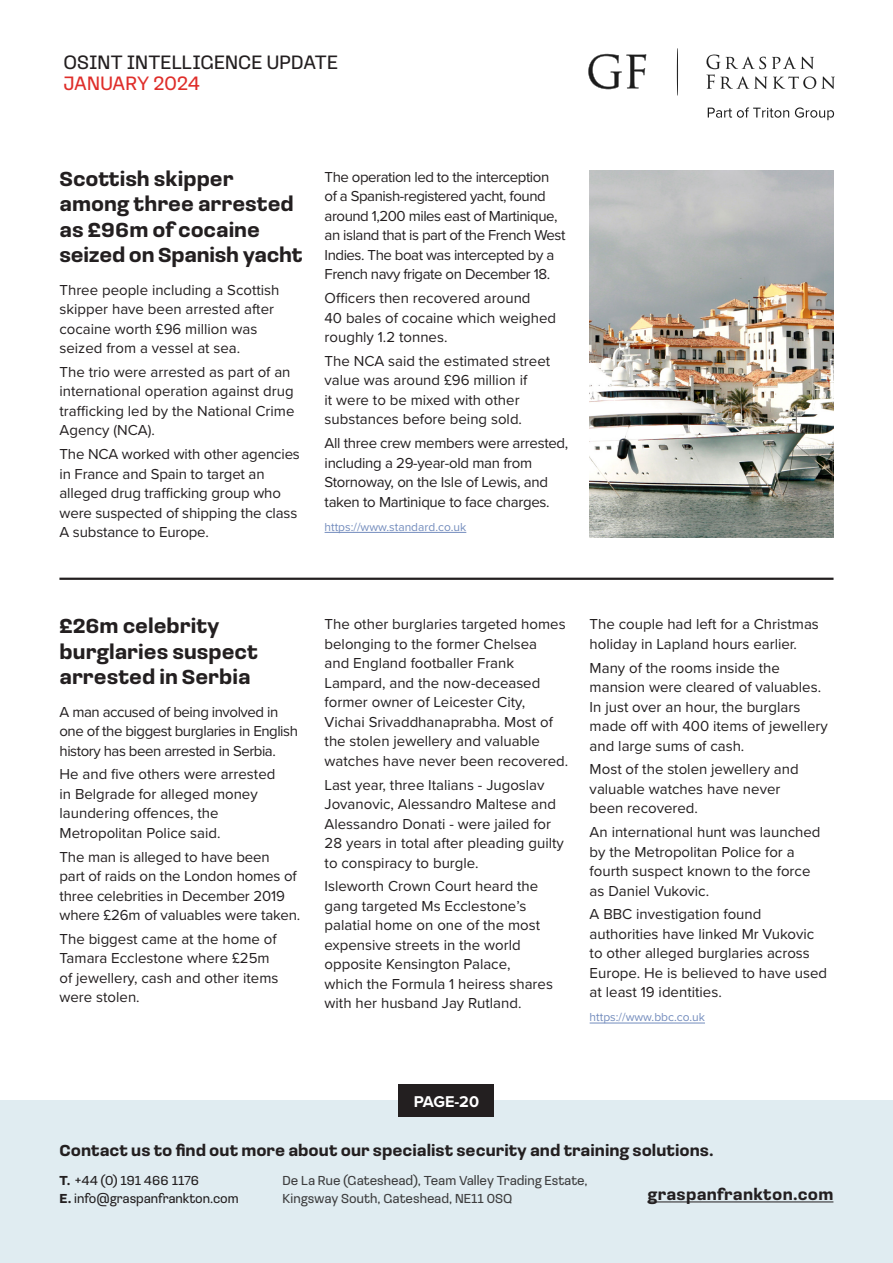
<style>
.page{position:relative;width:893px;height:1263px;background:#fff}
.page>*{position:absolute;margin:0;border:0;box-sizing:border-box;transform-origin:0 0}
.t1{font:700 21px/25.5px "Loos Normal";color:#231f20}
.t2{font:20.1px "Loos Normal";color:#231f20}
.t3{font:20.1px "Loos Normal";letter-spacing:.005em;color:#df2e2a}
.t4{font:700 16.5px "Loos Normal";color:#231f20}
.t5{font:700 16.5px "Loos Normal";letter-spacing:.02em;color:#231f20}
.t6{font:700 16.2px "Proxima Nova";letter-spacing:-.015em;color:#fff}
.t7{font:15px/19.5px "Proxima Nova";color:#231f20}
.t8{font:15px/19.5px "Proxima Nova";letter-spacing:-.03em;color:#231f20}
.t9{font:15px/19.5px "Proxima Nova";letter-spacing:-.02em;color:#231f20}
.t10{font:13.5px/18px "Loos Normal";color:#3e3e3f}
.t11{font:13.5px/18px "Loos Normal";color:#231f20}
.t12{font:12px "Proxima Nova";color:#738cbd}
.s1{font-weight:700}
</style>
<div class="page">
<div style="left:0;top:1100px;width:893px;height:163px;background:#e0ecf1"></div>
<svg style="left:708px;top:107px;width:81px;height:11px"></svg>
<svg style="left:795px;top:107px;width:39px;height:13px"></svg>
<svg style="left:706px;top:55px;width:129px;height:34px"></svg>
<svg style="left:588px;top:54px;width:58px;height:35px"></svg>
<svg style="left:677px;top:48px;width:1px;height:47px"></svg>
<hr style="left:647px;top:1201px;width:186px;height:1px;background:#231f20">
<div style="left:398px;top:1084px;width:96px;height:32px;background:#231f20"></div>
<hr style="left:590px;top:1023px;width:115px;height:1px;background:#738cbd">
<img style="left:590px;top:170px;width:243px;height:368px">
<hr style="left:325px;top:532px;width:141px;height:1px;background:#738cbd">
<hr style="left:59px;top:578px;width:774px;height:2px;background:#231f20">
<h2 class="t2" style="left:63px;top:48px;width:276px">OSINT INTELLIGENCE UPDATE</h2>
<h2 class="t3" style="left:63px;top:69px;width:138px">JANUARY 2024</h2>
<p class="t1" style="left:60px;top:165px;width:245px">Scottish skipper among three arrested as £96m of cocaine seized on Spanish yacht</p>
<p class="t7" style="left:60px;top:279px;width:221px">Three people including a Scottish skipper have been arrested after cocaine worth £96 million was seized from a vessel at sea.</p>
<p class="t7" style="left:60px;top:361px;width:236px">The trio were arrested as part of an international operation against drug trafficking led by the National Crime<br>Agency (NCA).</p>
<p class="t7" style="left:60px;top:444px;width:242px">The NCA worked with other agencies in France and Spain to target an alleged drug trafficking group who were suspected of shipping the class<br>A substance to Europe.</p>
<p class="t8" style="left:325px;top:167px;width:242px">The operation led to the interception<br>of a Spanish-registered yacht, found around 1,200 miles east of Martinique, an island that is part of the French West Indies. The boat was intercepted by a French navy frigate on December 18.</p>
<p class="t7" style="left:325px;top:288px;width:233px">Officers then recovered around<br>40 bales of cocaine which weighed roughly 1.2 tonnes.</p>
<p class="t7" style="left:325px;top:351px;width:227px">The NCA said the estimated street value was around £96 million if<br>it were to be mixed with other substances before being sold.</p>
<p class="t9" style="left:325px;top:433px;width:245px">All three crew members were arrested, including a 29-year-old man from Stornoway, on the Isle of Lewis, and taken to Martinique to face charges.</p>
<p class="t12" style="left:325px;top:517px;width:143px">https://www.standard.co.uk</p>
<p class="t1" style="left:60px;top:612px;width:200px">£26m celebrity burglaries suspect arrested in Serbia</p>
<p class="t8" style="left:60px;top:701px;width:240px">A man accused of being involved in one of the biggest burglaries in English history has been arrested in Serbia.</p>
<p class="t7" style="left:60px;top:764px;width:217px">He and five others were arrested in Belgrade for alleged money laundering offences, the<br>Metropolitan Police said.</p>
<p class="t7" style="left:60px;top:846px;width:242px">The man is alleged to have been<br>part of raids on the London homes of three celebrities in December 2019 where £26m of valuables were taken.</p>
<p class="t7" style="left:60px;top:928px;width:220px">The biggest came at the home of<br>Tamara Ecclestone where £25m of jewellery, cash and other items were stolen.</p>
<p class="t7" style="left:325px;top:614px;width:245px">The other burglaries targeted homes belonging to the former Chelsea<br>and England footballer Frank Lampard, and the now-deceased former owner of Leicester City, Vichai Srivaddhanaprabha. Most of the stolen jewellery and valuable watches have never been recovered.</p>
<p class="t7" style="left:325px;top:774px;width:241px">Last year, three Italians - Jugoslav Jovanovic, Alessandro Maltese and Alessandro Donati - were jailed for 28 years in total after pleading guilty to conspiracy to burgle.</p>
<p class="t7" style="left:325px;top:876px;width:230px">Isleworth Crown Court heard the gang targeted Ms Ecclestone’s palatial home on one of the most expensive streets in the world opposite Kensington Palace,<br>which the Formula 1 heiress shares with her husband Jay Rutland.</p>
<p class="t7" style="left:590px;top:614px;width:231px">The couple had left for a Christmas holiday in Lapland hours earlier.</p>
<p class="t7" style="left:590px;top:657px;width:240px">Many of the rooms inside the mansion were cleared of valuables.<br>In just over an hour, the burglars made off with 400 items of jewellery and large sums of cash.</p>
<p class="t7" style="left:590px;top:759px;width:211px">Most of the stolen jewellery and valuable watches have never been recovered.</p>
<p class="t7" style="left:590px;top:822px;width:232px">An international hunt was launched by the Metropolitan Police for a fourth suspect known to the force as Daniel Vukovic.</p>
<p class="t7" style="left:590px;top:904px;width:239px">A BBC investigation found authorities have linked Mr Vukovic to other alleged burglaries across<br>Europe. He is believed to have used at least 19 identities.</p>
<p class="t12" style="left:590px;top:1008px;width:117px">https://www.bbc.co.uk</p>
<p class="t6" style="left:414px;top:1089px;width:67px">PAGE-20</p>
<p class="t4" style="left:60px;top:1139px;width:656px">Contact us to find out more about our specialist security and training solutions.</p>
<p class="t11" style="left:60px;top:1171px;width:181px"><span class="s1">T.</span> +44 (0) 191 466 1176<br><span class="s1">E.</span> info@graspanfrankton.com</p>
<p class="t10" style="left:283px;top:1171px;width:307px">De La Rue (Gateshead), Team Valley Trading Estate,<br>Kingsway South, Gateshead, NE11 0SQ</p>
<p class="t5" style="left:647px;top:1183px;width:187px">graspanfrankton.com</p>
</div>
